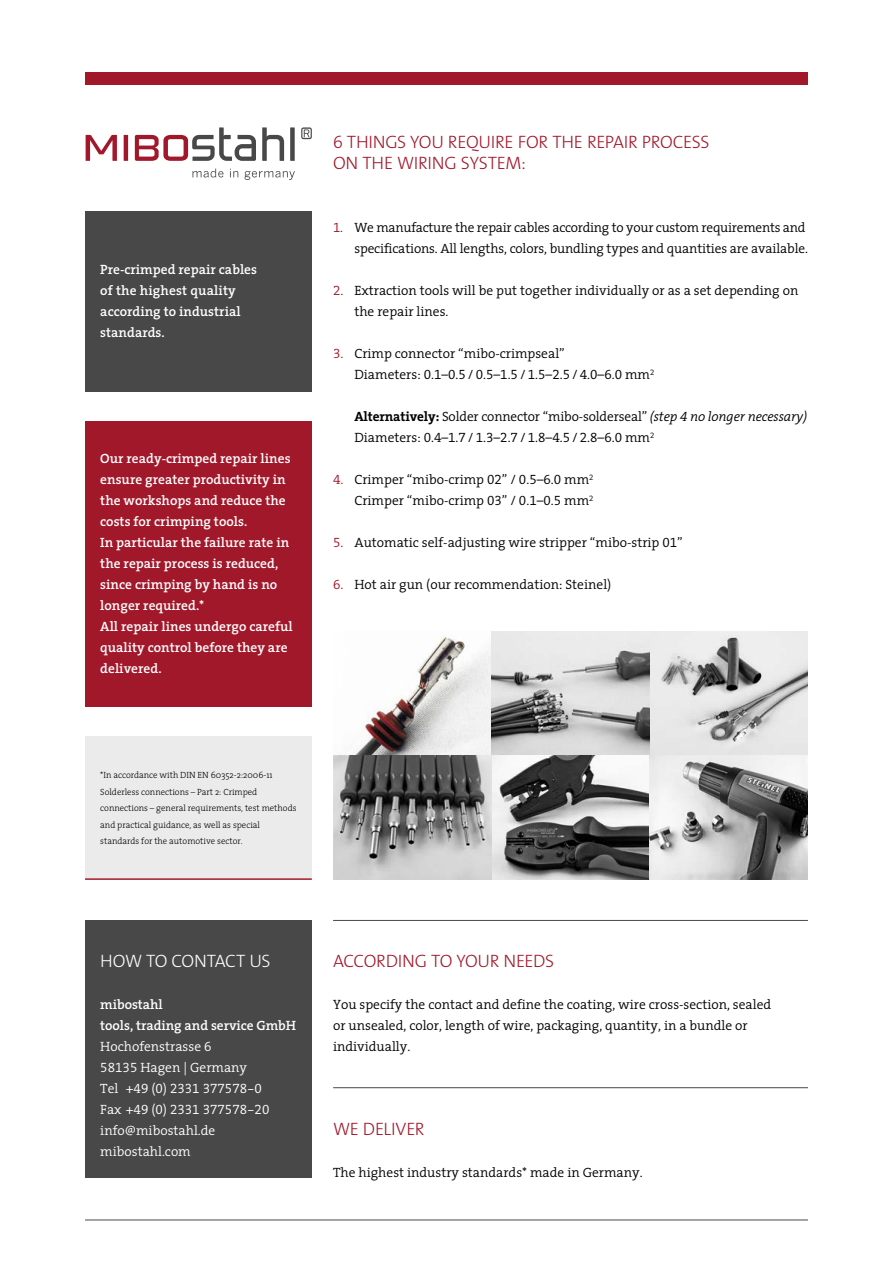
<style>
.page{position:relative;width:893px;height:1263px;background:#fff}
.page>*{position:absolute;margin:0;border:0;box-sizing:border-box;transform-origin:0 0}
.t1{font:300 18px/21px "The Sans 3";letter-spacing:-.02em;color:#a2182b}
.t2{font:300 18px "The Sans 3";letter-spacing:-.03em;color:#fff}
.Fließ{font:300 13.5px/21px "The Serif 4";color:#000}
.Fließ-2{font:600 13.5px/21px "The Serif 6";color:#fff}
.Fließ-3{font:13.5px "The Serif 4 Semi Light Expert";color:#000}
.t3{font:300 13.5px "The Serif 4";color:#fff}
.t4{font:13.5px "The Serif 4 Semi Light Expert";color:#fff}
.t5{font:300 9px/16.5px "The Serif 3";color:#000}
.s1{font-family:"The Sans 3 Light Expert";font-weight:400}
.s2{font-family:"The Serif 4 Semi Light Expert";font-weight:400;color:#a2182b}
.s3{color:#a2182b}
.s4{font-family:"The Serif 4";font-weight:300}
.s5{font-family:"The Serif 7";font-weight:700}
.s6{font-style:italic}
.s7{font-family:"The Serif 4 Semi Light Expert";font-weight:400;font-style:italic}
.s8{font-family:"The Serif 4 Semi Light Expert";font-weight:400}
</style>
<div class="page">
<div style="left:85px;top:211px;width:227px;height:180px;background:#484848"></div>
<div style="left:85px;top:736px;width:227px;height:143px;background:#ebebeb"></div>
<hr style="left:85px;top:878px;width:227px;height:2px;background:#a2182b">
<div style="left:85px;top:421px;width:227px;height:285px;background:#a2182b"></div>
<hr style="left:85px;top:1219px;width:723px;height:1px;background:#484848">
<div style="left:85px;top:72px;width:723px;height:13px;background:#a2182b"></div>
<div style="left:85px;top:920px;width:227px;height:258px;background:#484848"></div>
<hr style="left:333px;top:920px;width:475px;height:1px;background:#484848">
<hr style="left:333px;top:1087px;width:475px;height:1px;background:#484848">
<img style="left:333px;top:631px;width:475px;height:249px">
<svg style="left:86px;top:135px;width:31px;height:26px"></svg>
<svg style="left:124px;top:135px;width:4px;height:26px"></svg>
<svg style="left:290px;top:127px;width:5px;height:34px"></svg>
<svg style="left:301px;top:127px;width:11px;height:12px"></svg>
<svg style="left:262px;top:127px;width:22px;height:34px"></svg>
<svg style="left:135px;top:127px;width:121px;height:34px"></svg>
<svg style="left:192px;top:169px;width:103px;height:11px"></svg>
<p class="Fließ-2" style="left:100px;top:259px;width:158px">Pre-crimped repair cables of the highest quality according to industrial standards.</p>
<p class="Fließ-2" style="left:100px;top:448px;width:192px">Our ready-crimped repair lines ensure greater productivity in the workshops and reduce the</p>
<p class="Fließ-2" style="left:100px;top:511px;width:191px">costs for crimping tools.<br>In particular the failure rate in the repair process is reduced, since crimping by hand is no longer required.*</p>
<p class="Fließ-2" style="left:100px;top:616px;width:194px">All repair lines undergo careful quality control before they are delivered.</p>
<p class="t1" style="left:333px;top:131px;width:378px"><span class="s1">6</span> THINGS YOU REQUIRE FOR THE REPAIR PROCESS<br>ON THE WIRING SYSTEM:</p>
<p class="Fließ" style="left:333px;top:217px;width:476px;text-align:right"><span class="s2">1</span><span class="s3">.</span> We manufacture the repair cables according to your custom requirements and specifications. All lengths, colors, bundling types and quantities are available.</p>
<p class="Fließ" style="left:354px;top:280px;width:445px;text-indent:-21px"><span class="s2">2</span><span class="s3">.</span> Extraction tools will be put together individually or as a set depending on the repair lines.</p>
<p class="Fließ" style="left:333px;top:343px;width:233px"><span class="s2">3</span><span class="s3">.</span> Crimp connector “mibo-crimpseal”</p>
<p class="Fließ-3" style="left:354px;top:363px;width:302px"><span class="s4">Diameters:</span> 0.1<span class="s4">–</span>0.5 / 0.5<span class="s4">–</span>1.5 / 1.5<span class="s4">–</span>2.5 / 4.0<span class="s4">–</span>6.0 <span class="s4">mm</span><sup>2</sup></p>
<p class="Fließ" style="left:354px;top:406px;width:454px"><span class="s5">Alternatively:</span> Solder connector “mibo-solderseal” <span class="s6">(step</span> <span class="s7">4</span> <span class="s6">no longer necessary)</span></p>
<p class="Fließ-3" style="left:354px;top:426px;width:302px"><span class="s4">Diameters:</span> 0.4<span class="s4">–</span>1.7 / 1.3<span class="s4">–</span>2.7 / 1.8<span class="s4">–</span>4.5 / 2.8<span class="s4">–</span>6.0 <span class="s4">mm</span><sup>2</sup></p>
<p class="Fließ" style="left:333px;top:469px;width:262px"><span class="s2">4</span><span class="s3">.</span> Crimper “mibo-crimp <span class="s8">02</span>” / <span class="s8">0.5</span>–<span class="s8">6.0</span> mm<sup>2</sup></p>
<p class="Fließ" style="left:354px;top:490px;width:241px">Crimper “mibo-crimp <span class="s8">03</span>” / <span class="s8">0.1</span>–<span class="s8">0.5</span> mm<sup>2</sup></p>
<p class="Fließ" style="left:333px;top:532px;width:351px"><span class="s2">5</span><span class="s3">.</span> Automatic self-adjusting wire stripper “mibo-strip <span class="s8">01</span>”</p>
<p class="Fließ" style="left:333px;top:574px;width:280px"><span class="s2">6</span><span class="s3">.</span> Hot air gun (our recommendation: Steinel)</p>
<p class="t5" style="left:100px;top:767px;width:174px">*In accordance with DIN EN 60352-2:2006-11</p>
<p class="t5" style="left:100px;top:783px;width:198px">Solderless connections – Part 2: Crimped connections – general requirements, test methods and practical guidance, as well as special standards for the automotive sector.</p>
<p class="t2" style="left:100px;top:946px;width:172px">HOW TO CONTACT US</p>
<p class="Fließ-2" style="left:100px;top:994px;width:64px">mibostahl</p>
<p class="Fließ-2" style="left:100px;top:1015px;width:197px">tools, trading and service GmbH</p>
<p class="t3" style="left:100px;top:1035px;width:113px">Hochofenstrasse <span class="s8">6</span></p>
<p class="t3" style="left:100px;top:1056px;width:148px"><span class="s8">58135</span> Hagen | Germany</p>
<p class="t4" style="left:100px;top:1077px;width:163px"><span class="s4">Tel</span> +49 (0) 2331 377578-0</p>
<p class="t4" style="left:100px;top:1098px;width:171px"><span class="s4">Fax</span> +49 (0) 2331 377578-20</p>
<p class="t3" style="left:100px;top:1119px;width:117px">info@mibostahl.de</p>
<p class="t3" style="left:100px;top:1140px;width:92px">mibostahl.com</p>
<p class="t1" style="left:333px;top:950px;width:223px">ACCORDING TO YOUR NEEDS</p>
<p class="Fließ" style="left:333px;top:994px;width:440px">You specify the contact and define the coating, wire cross-section, sealed or unsealed, color, length of wire, packaging, quantity, in a bundle or individually.</p>
<p class="t1" style="left:333px;top:1118px;width:93px">WE DELIVER</p>
<p class="Fließ" style="left:333px;top:1162px;width:311px">The highest industry standards* made in Germany.</p>
</div>
